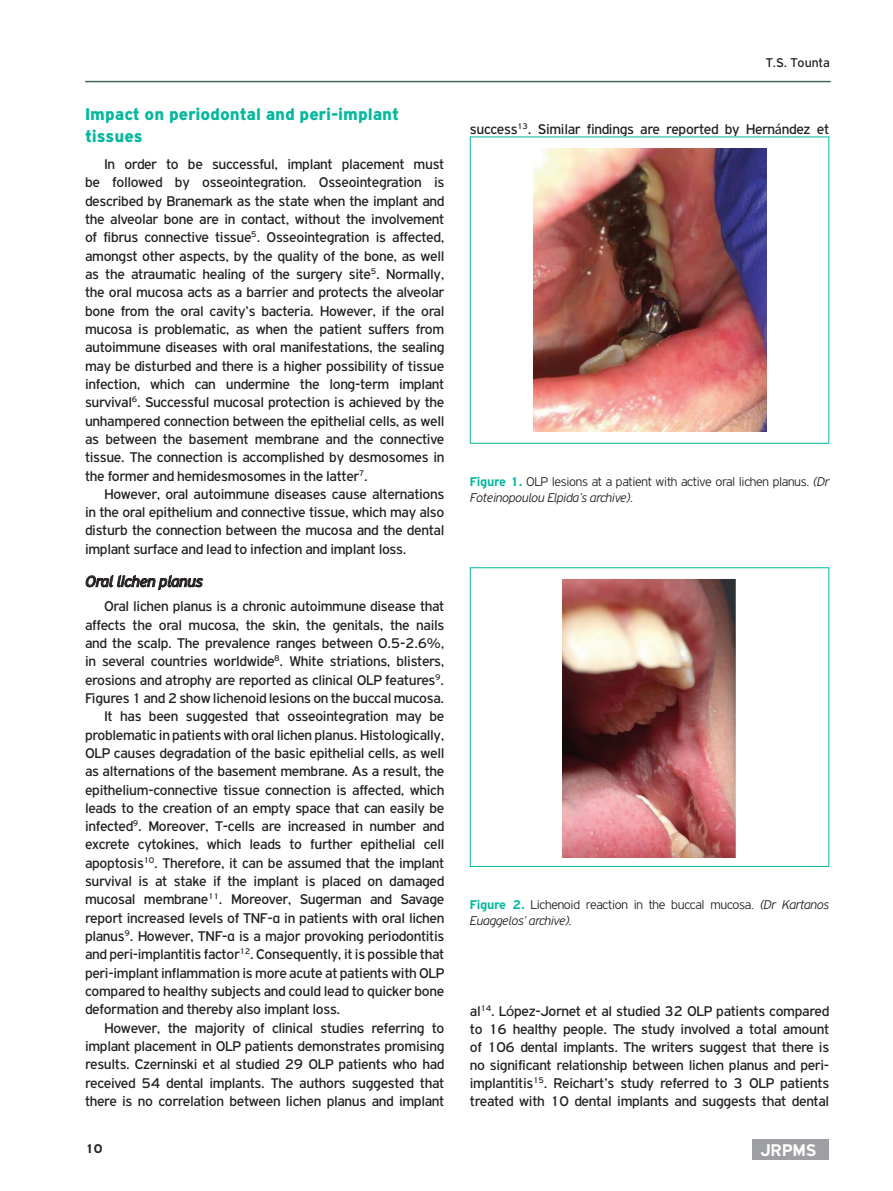
<style>
.page{position:relative;width:893px;height:1191px;background:#fff}
.page>*{position:absolute;margin:0;border:0;box-sizing:border-box;transform-origin:0 0}
.t1{font:900 18px/21.9px "PF Highway Gothic";color:#03b89d}
.t2{font:700 18px "PF Highway Gothic";color:#fff}
.t3{font:italic 16.5px "PF Highway Gothic";letter-spacing:-.02em;color:#231f20}
.t4{font:15px/18.3px "PF Highway Gothic";letter-spacing:-.02em;color:#231f20;text-align:justify}
.t5{font:300 13.5px/16.2px "PF Highway Gothic";letter-spacing:-.02em;color:#231f20}
.t6{font:13.5px "PF Highway Gothic";color:#231f20}
.t7{font:700 13.5px "PF Highway Gothic";color:#231f20}
.s1{font-family:"Myriad Pro"}
.s2{font-weight:700;color:#03b89d}
.s3{font-style:italic}
</style>
<div class="page">
<div style="left:753px;top:1139px;width:76px;height:20px;background:#9d9fa2"></div>
<hr style="left:85px;top:81px;width:746px;height:1px;background:#446562">
<svg style="left:86px;top:575px;width:117px;height:15px"></svg>
<img style="left:533px;top:149px;width:233px;height:282px">
<img style="left:562px;top:579px;width:174px;height:278px">
<div style="left:470px;top:567px;width:359px;height:300px;border:1px solid #03b89d"></div>
<p class="t1" style="left:85px;top:103px;width:315px">Impact on periodontal and peri-implant tissues</p>
<p class="t4" style="left:85px;top:155px;width:361px;text-indent:19px">In order to be successful, implant placement must be followed by osseointegration. Osseointegration is described by Branemark as the state when the implant and the alveolar bone are in contact, without the involvement of fibrus connective tissue<sup>5</sup>. Osseointegration is affected, amongst other aspects, by the quality of the bone, as well as the atraumatic healing of the surgery site<sup>5</sup>. Normally, the oral mucosa acts as a barrier and protects the alveolar bone from the oral cavity’s bacteria. However, if the oral mucosa is problematic, as when the patient suffers from autoimmune diseases with oral manifestations, the sealing may be disturbed and there is a higher possibility of tissue infection, which can undermine the long-term implant survival<sup>6</sup>. Successful mucosal protection is achieved by the unhampered connection between the epithelial cells, as well as between the basement membrane and the connective tissue. The connection is accomplished by desmosomes in the former and hemidesmosomes in the latter<sup>7</sup>.</p>
<p class="t4" style="left:85px;top:485px;width:361px;text-indent:19px">However, oral autoimmune diseases cause alternations in the oral epithelium and connective tissue, which may also disturb the connection between the mucosa and the dental implant surface and lead to infection and implant loss.</p>
<p class="t3" style="left:85px;top:572px;width:119px">Oral lichen planus</p>
<p class="t4" style="left:104px;top:597px;width:342px">Oral lichen planus is a chronic autoimmune disease that</p>
<p class="t4" style="left:85px;top:615px;width:361px">affects the oral mucosa, the skin, the genitals, the nails</p>
<p class="t4" style="left:85px;top:634px;width:361px">and the scalp. The prevalence ranges between 0.5-2.6%,</p>
<p class="t4" style="left:85px;top:652px;width:361px">in several countries worldwide<sup>8</sup>. White striations, blisters,</p>
<p class="t4" style="left:85px;top:670px;width:361px">erosions and atrophy are reported as clinical OLP features<sup>9</sup>.</p>
<p class="t4" style="left:85px;top:689px;width:361px">Figures 1 and 2 show lichenoid lesions on the buccal mucosa.</p>
<p class="t4" style="left:104px;top:707px;width:342px">It has been suggested that osseointegration may be</p>
<p class="t4" style="left:85px;top:725px;width:361px">problematic in patients with oral lichen planus. Histologically,</p>
<p class="t4" style="left:85px;top:744px;width:361px">OLP causes degradation of the basic epithelial cells, as well</p>
<p class="t4" style="left:85px;top:762px;width:361px">as alternations of the basement membrane. As a result, the</p>
<p class="t4" style="left:85px;top:780px;width:361px">epithelium-connective tissue connection is affected, which</p>
<p class="t4" style="left:85px;top:798px;width:361px">leads to the creation of an empty space that can easily be</p>
<p class="t4" style="left:85px;top:817px;width:361px">infected<sup>9</sup>. Moreover, T-cells are increased in number and</p>
<p class="t4" style="left:85px;top:835px;width:361px">excrete cytokines, which leads to further epithelial cell</p>
<p class="t4" style="left:85px;top:853px;width:361px">apoptosis<sup>10</sup>. Therefore, it can be assumed that the implant</p>
<p class="t4" style="left:85px;top:872px;width:361px">survival is at stake if the implant is placed on damaged</p>
<p class="t4" style="left:85px;top:890px;width:361px">mucosal membrane<sup>11</sup>. Moreover, Sugerman and Savage</p>
<p class="t4" style="left:85px;top:908px;width:361px">report increased levels of TNF-α in patients with oral lichen</p>
<p class="t4" style="left:85px;top:927px;width:361px">planus<sup>9</sup>. However, TNF-α is a major provoking periodontitis</p>
<p class="t4" style="left:85px;top:945px;width:361px">and peri-implantitis factor<sup>12</sup>. Consequently, it is possible that</p>
<p class="t4" style="left:85px;top:963px;width:361px">peri-implant inflammation is more acute at patients with OLP</p>
<p class="t4" style="left:85px;top:982px;width:361px">compared to healthy subjects and could lead to quicker bone</p>
<p class="t4" style="left:85px;top:1000px;width:257px">deformation and thereby also implant loss.</p>
<p class="t4" style="left:104px;top:1018px;width:342px">However, the majority of clinical studies referring to</p>
<p class="t4" style="left:85px;top:1037px;width:361px">implant placement in OLP patients demonstrates promising</p>
<p class="t4" style="left:85px;top:1055px;width:361px">results. Czerninski et al studied 29 OLP patients who had</p>
<p class="t4" style="left:85px;top:1073px;width:361px">received 54 dental implants. The authors suggested that</p>
<p class="t4" style="left:85px;top:1091px;width:361px">there is no correlation between lichen planus and implant</p>
<p class="t6" style="left:766px;top:56px;width:66px">T.S. Tounta</p>
<p class="t4" style="left:470px;top:119px;width:361px">success<sup>13</sup>. Similar findings are reported by Hern<span class="s1">á</span>ndez et</p>
<p class="t5" style="left:470px;top:473px;width:361px"><span class="s2">Figure 1.</span> OLP lesions at a patient with active oral lichen planus. <span class="s3">(Dr<br>Foteinopoulou Elpida’s archive)</span>.</p>
<p class="t5" style="left:470px;top:896px;width:361px"><span class="s2">Figure 2.</span> Lichenoid reaction in the buccal mucosa. <span class="s3">(Dr Kartanos<br>Euaggelos’ archive).</span></p>
<p class="t4" style="left:470px;top:1002px;width:361px">al<sup>14</sup>. L<span class="s1">ó</span>pez-Jornet et al studied 32 OLP patients compared to 16 healthy people. The study involved a total amount of 106 dental implants. The writers suggest that there is no significant relationship between lichen planus and peri&shy;implantitis<sup>15</sup>. Reichart’s study referred to 3 OLP patients treated with 10 dental implants and suggests that dental</p>
<p class="t7" style="left:85px;top:1140px;width:19px">10</p>
<p class="t2" style="left:760px;top:1140px;width:58px">JRPMS</p>
</div>
